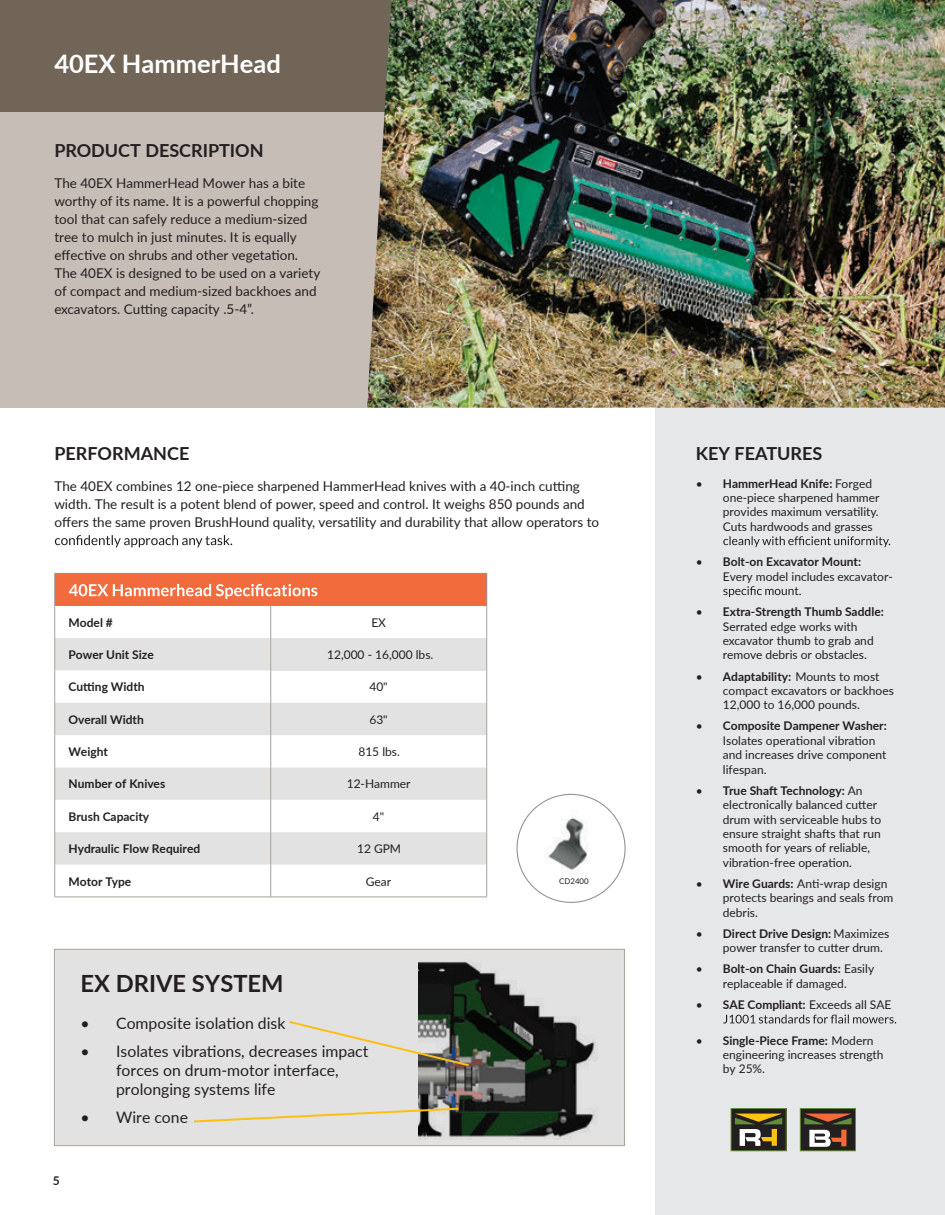
<style>
.page{position:relative;width:945px;height:1215px;background:#fff}
.page>*{position:absolute;margin:0;border:0;box-sizing:border-box;transform-origin:0 0}
.t1{font:700 25.5px "Lato";color:#fff}
.t2{font:700 23.7px "Lato";color:#231f20}
.t3{font:700 18px "Lato";color:#231f20}
.t4{font:15.75px/18.9px "Lato";color:#231f20}
.t5{font:13.5px/18px "Lato";color:#231f20}
.t6{font:12px/14.4px "Lato";color:#231f20}
.t7{font:700 12px "Lato";color:#231f20}
.t8{font:7.8px "Lato";color:#231f20}
.s1{font-weight:700}
</style>
<div class="page">
<div style="left:655px;top:408px;width:290px;height:807px;background:#e6e7e9"></div>
<svg style="left:723px;top:536px;width:167px;height:11px"></svg>
<svg style="left:723px;top:586px;width:78px;height:11px"></svg>
<svg style="left:723px;top:1015px;width:173px;height:9px"></svg>
<div style="left:55px;top:573px;width:432px;height:33px;background:#f26b3d"></div>
<svg style="left:55px;top:638px;width:431px;height:227px;fill:#e2e2e2"></svg>
<div style="left:271px;top:638px;width:216px;height:32px;background:#e2e2e2"></div>
<hr style="left:54px;top:573px;width:217px;height:1px;background:#939598">
<hr style="left:54px;top:574px;width:1px;height:32px;background:#939598">
<hr style="left:271px;top:573px;width:216px;height:1px;background:#939598">
<hr style="left:486px;top:574px;width:1px;height:32px;background:#939598">
<hr style="left:54px;top:606px;width:1px;height:32px;background:#aba299">
<hr style="left:270px;top:606px;width:1px;height:32px;background:#aba299">
<hr style="left:486px;top:606px;width:1px;height:32px;background:#aba299">
<hr style="left:54px;top:638px;width:1px;height:32px;background:#aba299">
<hr style="left:270px;top:638px;width:1px;height:32px;background:#aba299">
<hr style="left:486px;top:638px;width:1px;height:32px;background:#aba299">
<hr style="left:54px;top:670px;width:1px;height:33px;background:#aba299">
<hr style="left:270px;top:670px;width:1px;height:33px;background:#aba299">
<hr style="left:486px;top:670px;width:1px;height:33px;background:#aba299">
<hr style="left:54px;top:703px;width:1px;height:32px;background:#aba299">
<hr style="left:270px;top:703px;width:1px;height:32px;background:#aba299">
<hr style="left:486px;top:703px;width:1px;height:32px;background:#aba299">
<hr style="left:54px;top:735px;width:1px;height:32px;background:#aba299">
<hr style="left:270px;top:735px;width:1px;height:32px;background:#aba299">
<hr style="left:486px;top:735px;width:1px;height:32px;background:#aba299">
<hr style="left:54px;top:767px;width:1px;height:33px;background:#aba299">
<hr style="left:270px;top:767px;width:1px;height:33px;background:#aba299">
<hr style="left:486px;top:767px;width:1px;height:33px;background:#aba299">
<hr style="left:54px;top:800px;width:1px;height:32px;background:#aba299">
<hr style="left:270px;top:800px;width:1px;height:32px;background:#aba299">
<hr style="left:486px;top:800px;width:1px;height:32px;background:#aba299">
<hr style="left:54px;top:832px;width:1px;height:33px;background:#aba299">
<hr style="left:270px;top:832px;width:1px;height:33px;background:#aba299">
<hr style="left:486px;top:832px;width:1px;height:33px;background:#aba299">
<hr style="left:54px;top:865px;width:1px;height:32px;background:#aba299">
<hr style="left:54px;top:897px;width:217px;height:1px;background:#aba299">
<hr style="left:270px;top:865px;width:1px;height:32px;background:#aba299">
<hr style="left:486px;top:865px;width:1px;height:32px;background:#aba299">
<hr style="left:271px;top:897px;width:216px;height:1px;background:#aba299">
<svg style="left:69px;top:584px;width:248px;height:15px"></svg>
<div style="left:0;top:112px;width:638px;height:296px;background:#c6bdb6"></div>
<div style="left:0;top:0;width:932px;height:112px;background:#716557"></div>
<svg style="left:55px;top:535px;width:177px;height:12px"></svg>
<img style="left:367px;top:0;width:578px;height:408px">
<div style="left:800px;top:1109px;width:55px;height:42px;background:#231f20"></div>
<div style="left:800px;top:1108px;width:56px;height:43px;border:1px solid #638d3d"></div>
<div style="left:807px;top:1128px;width:43px;height:20px;background:linear-gradient(to bottom,#231f20,#231f20)"></div>
<svg style="left:804px;top:1114px;width:48px;height:10px"></svg>
<svg style="left:809px;top:1130px;width:38px;height:17px"></svg>
<div style="left:731px;top:1109px;width:55px;height:42px;background:#231f20"></div>
<div style="left:731px;top:1108px;width:56px;height:43px;border:1px solid #638d3d"></div>
<svg style="left:735px;top:1114px;width:47px;height:32px"></svg>
<div style="left:54px;top:949px;width:571px;height:197px;background:#e2e2e2;border:1px solid #aba299"></div>
<img style="left:418px;top:962px;width:180px;height:177px">
<svg style="left:289px;top:1020px;width:182px;height:48px"></svg>
<svg style="left:194px;top:1107px;width:267px;height:17px"></svg>
<img style="left:544px;top:801px;width:44px;height:72px">
<h1 class="t1" style="left:54px;top:45px;width:228px">40EX HammerHead</h1>
<h3 class="t3" style="left:54px;top:137px;width:211px">PRODUCT DESCRIPTION</h3>
<p class="t5" style="left:54px;top:174px;width:267px">The 40EX HammerHead Mower has a bite worthy of its name. It is a powerful chopping tool that can safely reduce a medium-sized tree to mulch in just minutes. It is equally effective on shrubs and other vegetation.<br>The 40EX is designed to be used on a variety of compact and medium-sized backhoes and excavators. Cutting capacity .5-4”.</p>
<h3 class="t3" style="left:54px;top:440px;width:136px">PERFORMANCE</h3>
<p class="t5" style="left:54px;top:477px;width:546px">The 40EX combines 12 one-piece sharpened HammerHead knives with a 40-inch cutting width. The result is a potent blend of power, speed and control. It weighs 850 pounds and offers the same proven BrushHound quality, versatility and durability that allow operators to</p>
<p class="t7" style="left:69px;top:614px;width:46px">Model #</p>
<p class="t6" style="left:371px;top:615px;width:16px">EX</p>
<p class="t7" style="left:69px;top:646px;width:87px">Power Unit Size</p>
<p class="t6" style="left:327px;top:647px;width:108px">12,000 - 16,000 lbs.</p>
<p class="t7" style="left:69px;top:678px;width:77px">Cutting Width</p>
<p class="t6" style="left:369px;top:679px;width:20px">40"</p>
<p class="t7" style="left:69px;top:711px;width:77px">Overall Width</p>
<p class="t6" style="left:369px;top:712px;width:20px">63"</p>
<p class="t7" style="left:69px;top:743px;width:41px">Weight</p>
<p class="t6" style="left:358px;top:744px;width:43px">815 lbs.</p>
<p class="t7" style="left:69px;top:775px;width:98px">Number of Knives</p>
<p class="t6" style="left:347px;top:776px;width:65px">12-Hammer</p>
<p class="t7" style="left:69px;top:808px;width:82px">Brush Capacity</p>
<p class="t6" style="left:373px;top:809px;width:13px">4"</p>
<p class="t7" style="left:69px;top:840px;width:133px">Hydraulic Flow Required</p>
<p class="t6" style="left:357px;top:841px;width:46px">12 GPM</p>
<p class="t7" style="left:69px;top:872px;width:64px">Motor Type</p>
<p class="t6" style="left:366px;top:873px;width:27px">Gear</p>
<p class="t7" style="left:53px;top:1172px;width:8px">5</p>
<h2 class="t2" style="left:81px;top:966px;width:205px">EX DRIVE SYSTEM</h2>
<h3 class="t4" style="left:81px;top:1013px;width:206px">• Composite isolation disk</h3>
<h3 class="t4" style="left:116px;top:1041px;width:254px;text-indent:-36px">• Isolates vibrations, decreases impact forces on drum-motor interface, prolonging systems life</h3>
<h3 class="t4" style="left:81px;top:1107px;width:109px">• Wire cone</h3>
<p class="t8" style="left:559px;top:875px;width:31px">CD2400</p>
<h3 class="t3" style="left:696px;top:440px;width:128px">KEY FEATURES</h3>
<p class="t6" style="left:723px;top:475px;width:158px;text-indent:-27px">• <span class="s1">HammerHead Knife:</span> Forged one-piece sharpened hammer provides maximum versatility.<br>Cuts hardwoods and grasses</p>
<p class="t6" style="left:723px;top:554px;width:171px;text-indent:-27px">• <span class="s1">Bolt-on Excavator Mount:<br></span>Every model includes excavator-</p>
<p class="t6" style="left:723px;top:604px;width:162px;text-indent:-27px">• <span class="s1">Extra-Strength Thumb Saddle:<br></span>Serrated edge works with excavator thumb to grab and remove debris or obstacles.</p>
<p class="t6" style="left:723px;top:668px;width:172px;text-indent:-27px">• <span class="s1">Adaptability:</span> Mounts to most compact excavators or backhoes<br>12,000 to 16,000 pounds.</p>
<p class="t6" style="left:723px;top:718px;width:165px;text-indent:-27px">• <span class="s1">Composite Dampener Washer:<br></span>Isolates operational vibration and increases drive component lifespan.</p>
<p class="t6" style="left:723px;top:783px;width:160px;text-indent:-27px">• <span class="s1">True Shaft Technology:</span> An electronically balanced cutter drum with serviceable hubs to ensure straight shafts that run smooth for years of reliable, vibration-free operation.</p>
<p class="t6" style="left:723px;top:876px;width:172px;text-indent:-27px">• <span class="s1">Wire Guards:</span> Anti-wrap design protects bearings and seals from debris.</p>
<p class="t6" style="left:723px;top:926px;width:168px;text-indent:-27px">• <span class="s1">Direct Drive Design:</span> Maximizes power transfer to cutter drum.</p>
<p class="t6" style="left:696px;top:961px;width:180px;text-align:center">• <span class="s1">Bolt-on Chain Guards:</span> Easily replaceable if damaged.</p>
<p class="t6" style="left:696px;top:997px;width:197px">• <span class="s1">SAE Compliant:</span> Exceeds all SAE</p>
<p class="t6" style="left:723px;top:1033px;width:162px;text-indent:-27px">• <span class="s1">Single-Piece Frame:</span> Modern engineering increases strength by 25%.</p>
</div>
